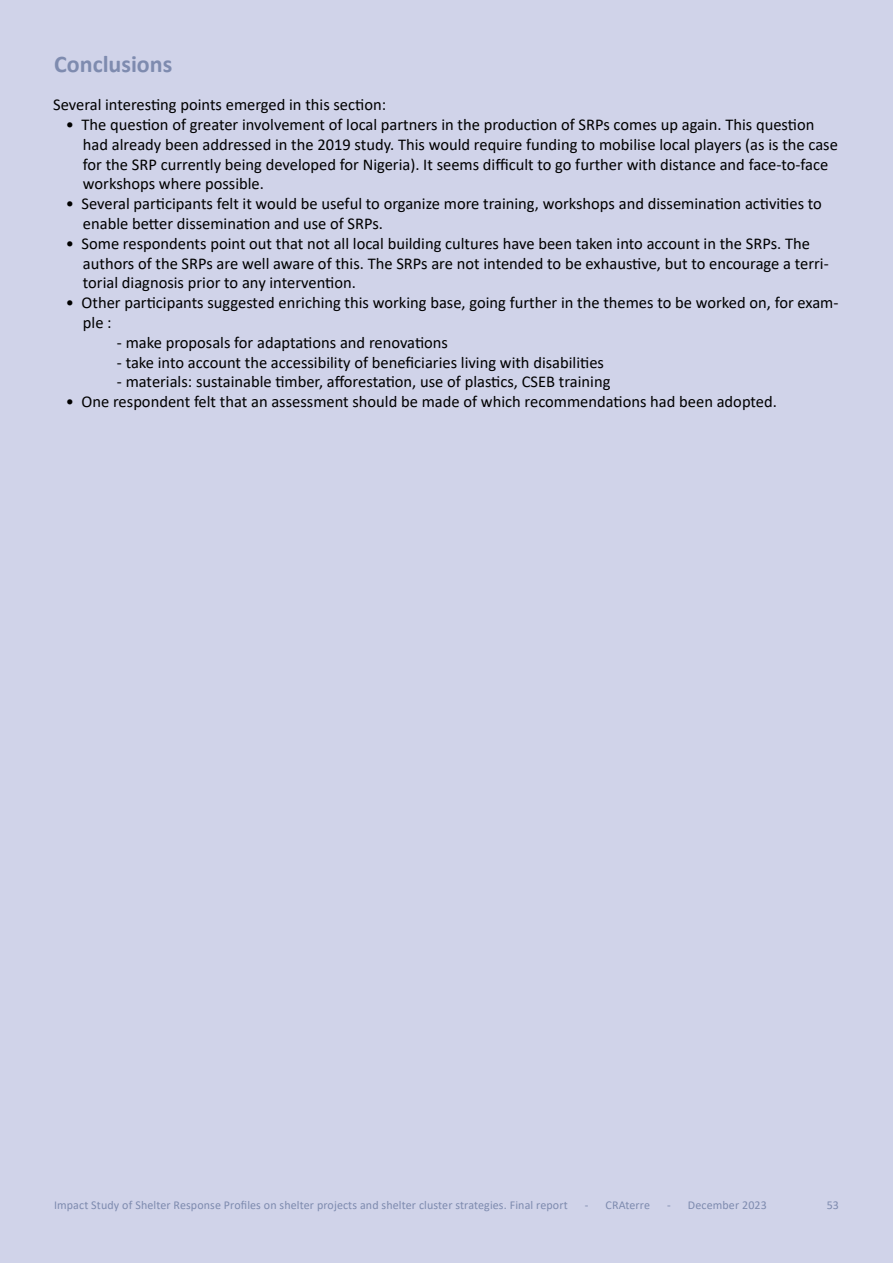
<style>
.page{position:relative;width:893px;height:1263px;background:#d0d3e9}
.page>*{position:absolute;margin:0;border:0;box-sizing:border-box;transform-origin:0 0}
.t1{font:700 24px "Calibri";color:#7e8baf}
.t2{font:16.5px/19.8px "Calibri";color:#000}
.t3{font:12px "Calibri";letter-spacing:.01em;color:#7e8baf}
</style>
<div class="page">
<p class="t1" style="left:54px;top:49px;width:120px">Conclusions</p>
<p class="t2" style="left:53px;top:94px;width:334px">Several interesting points emerged in this section:</p>
<p class="t2" style="left:83px;top:114px;width:756px;text-indent:-17px">• The question of greater involvement of local partners in the production of SRPs comes up again. This question had already been addressed in the 2019 study. This would require funding to mobilise local players (as is the case for the SRP currently being developed for Nigeria). It seems difficult to go further with distance and face-to-face workshops where possible.</p>
<p class="t2" style="left:83px;top:193px;width:740px;text-indent:-17px">• Several participants felt it would be useful to organize more training, workshops and dissemination activities to enable better dissemination and use of SRPs.</p>
<p class="t2" style="left:83px;top:233px;width:747px;text-indent:-17px">• Some respondents point out that not all local building cultures have been taken into account in the SRPs. The authors of the SRPs are well aware of this. The SRPs are not intended to be exhaustive, but to encourage a terri&shy;torial diagnosis prior to any intervention.</p>
<p class="t2" style="left:83px;top:292px;width:757px;text-indent:-17px">• Other participants suggested enriching this working base, going further in the themes to be worked on, for exam&shy;ple :</p>
<p class="t2" style="left:117px;top:332px;width:333px">- make proposals for adaptations and renovations</p>
<p class="t2" style="left:117px;top:352px;width:489px">- take into account the accessibility of beneficiaries living with disabilities</p>
<p class="t2" style="left:117px;top:372px;width:495px">- materials: sustainable timber, afforestation, use of plastics, CSEB training</p>
<p class="t2" style="left:66px;top:391px;width:713px">• One respondent felt that an assessment should be made of which recommendations had been adopted.</p>
<p class="t3" style="left:54px;top:1197px;width:515px">Impact Study of Shelter Response Profiles on shelter projects and shelter cluster strategies. Final report</p>
<p class="t3" style="left:585px;top:1197px;width:67px">- CRAterre</p>
<p class="t3" style="left:667px;top:1197px;width:101px">- December 2023</p>
<p class="t3" style="left:827px;top:1197px;width:14px">53</p>
</div>
